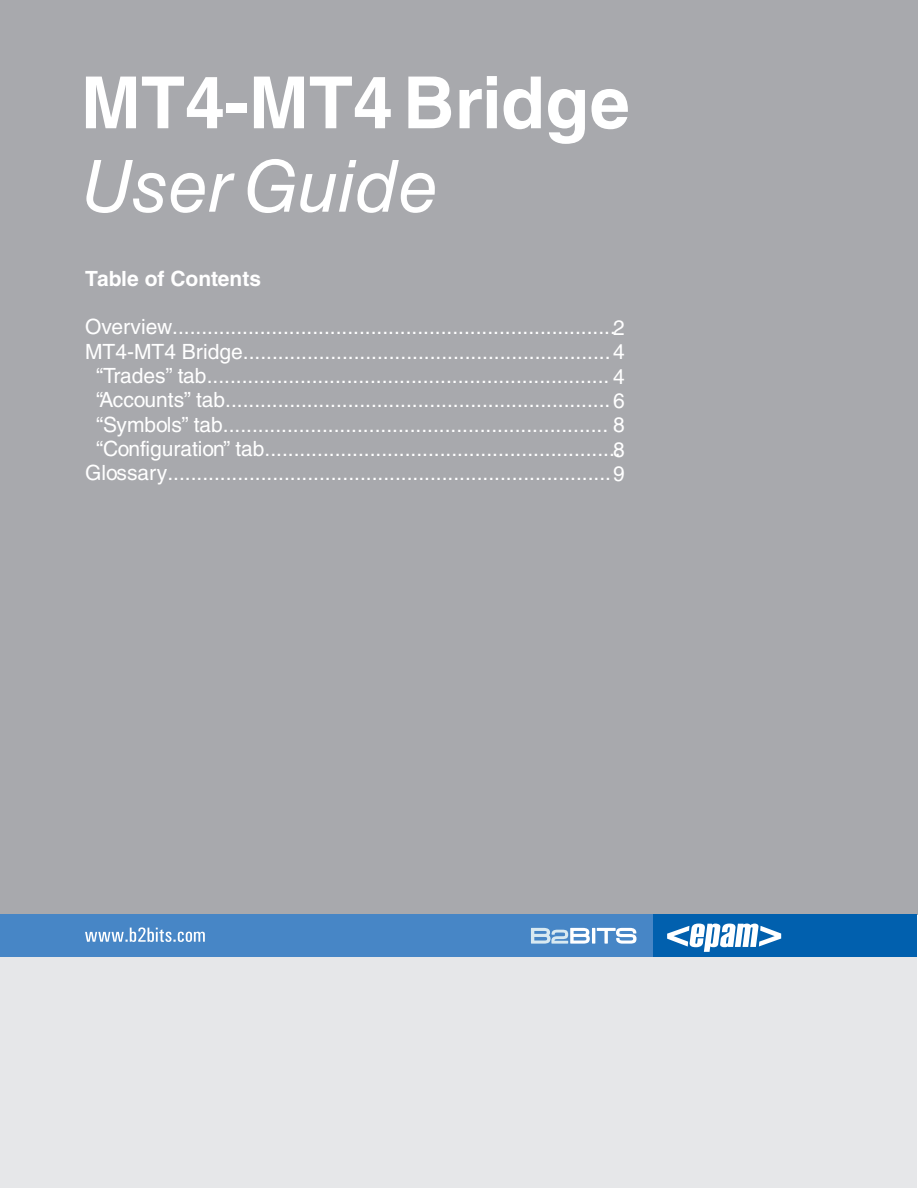
<style>
.page{position:relative;width:918px;height:1188px;background:#fff}
.page>*{position:absolute;margin:0;border:0;box-sizing:border-box;transform-origin:0 0}
.t1{font:700 72px "Helvetica LT Std";color:#fff}
.t2{font:italic 72px "Helvetica LT Std";color:#fff}
.t3{font:21px/24.3px "Helvetica LT Std";color:#fff;text-align:center}
.t4{font:700 21px "Helvetica LT Std";color:#fff}
</style>
<div class="page">
<div style="left:0;top:0;width:918px;height:914px;background:#a8a9ad"></div>
<div style="left:653px;top:914px;width:264px;height:43px;background:#0160ae"></div>
<div style="left:0;top:914px;width:653px;height:43px;background:#4786c6"></div>
<svg style="left:531px;top:928px;width:106px;height:16px"></svg>
<svg style="left:667px;top:924px;width:114px;height:28px"></svg>
<div style="left:0;top:957px;width:917px;height:230px;background:#e6e7e9"></div>
<svg style="left:85px;top:927px;width:120px;height:15px"></svg>
<h1 class="t1" style="left:81px;top:77px;width:550px">MT4-MT4 Bridge</h1>
<h1 class="t2" style="left:81px;top:160px;width:360px">User Guide</h1>
<p class="t4" style="left:85px;top:271px;width:177px">Table of Contents</p>
<p class="t3" style="left:85px;top:318px;width:541px">Overview............................................................................2<br>MT4-MT4 Bridge...............................................................4 “Trades” tab..................................................................... 4 “Accounts” tab..................................................................6 “Symbols” tab.................................................................. 8 “Configuration” tab.............................................................<br>Glossary............................................................................9</p>
<p class="t3" style="left:613px;top:440px;width:13px">8</p>
</div>
